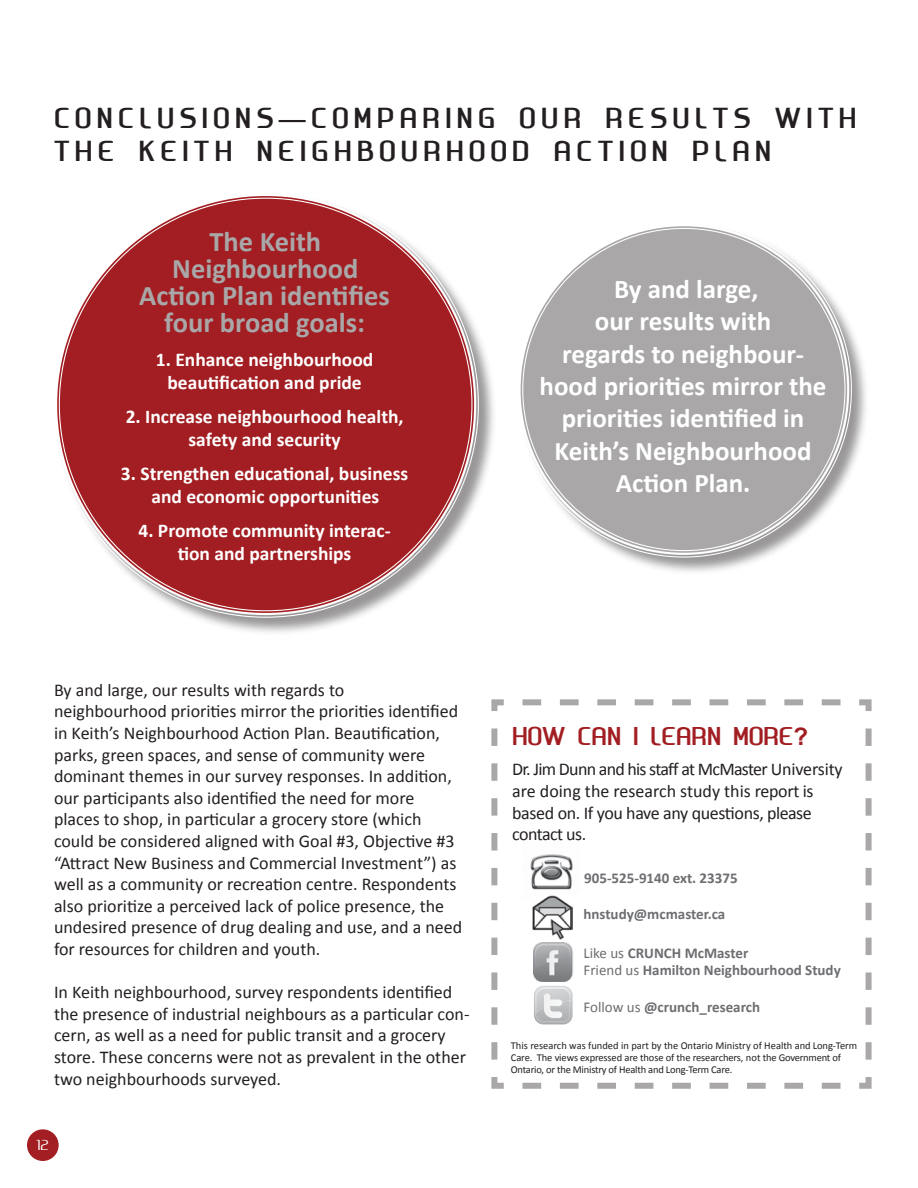
<style>
.page{position:relative;width:918px;height:1188px;background:#fff}
.page>*{position:absolute;margin:0;border:0;box-sizing:border-box;transform-origin:0 0}
.t1{font:700 28.5px/27px "Calibri";color:#a9a7a8;text-align:center}
.t2{font:700 27px/32.4px "Calibri";color:#fff;text-align:center}
.t3{font:27px/32.4px "Ageonebold";letter-spacing:.2em;color:#231f20}
.t4{font:24px "Ageonebold";color:#a21e22}
.t5{font:700 19.5px/22.5px "Calibri";color:#fff;text-align:center}
.t6{font:18px/21.6px "Calibri";color:#231f20}
.t7{font:18px/21.6px "Calibri";letter-spacing:-.02em;color:#231f20}
.t8{font:700 15px/16.5px "Calibri";color:#6d6e71}
.t9{font:13.5px "Ageone";color:#fff}
.t10{font:10.5px/12px "Calibri";letter-spacing:-.01em;color:#231f20}
.s1{font-family:"Arial"}
.s2{font-family:"Arial";font-weight:700}
.s3{font-weight:400}
</style>
<div class="page">
<div style="left:27px;top:1129px;width:32px;height:32px;background:#a21e22;border-radius:50%"></div>
<div style="left:55px;top:194px;width:442px;height:442px;background:#231f20;opacity:.47"></div>
<div style="left:56px;top:195px;width:419px;height:419px;background:#a21e22;border-radius:50%"></div>
<div style="left:519px;top:224px;width:352px;height:352px;background:#231f20;opacity:.47"></div>
<div style="left:520px;top:225px;width:328px;height:329px;background:#a9a7a8;border-radius:50%"></div>
<svg style="left:491px;top:699px;width:381px;height:390px"></svg>
<img style="left:522px;top:841px;width:58px;height:58px">
<img style="left:533px;top:896px;width:39px;height:44px">
<img style="left:534px;top:943px;width:40px;height:38px">
<svg style="left:534px;top:986px;width:39px;height:38px"></svg>
<img style="left:536px;top:1013px;width:35px;height:10px">
<img style="left:536px;top:987px;width:35px;height:26px">
<h2 class="t3" style="left:54px;top:105px;width:804px">CONCLUSIONS<span class="s1">—</span>COMPARING OUR RESULTS WITH<br>THE KEITH NEIGHBOURHOOD ACTION PLAN</h2>
<h1 class="t1" style="left:139px;top:227px;width:252px">The Keith<br>Neighbourhood<br>Action Plan identifies four broad goals:</h1>
<p class="t5" style="left:156px;top:348px;width:219px">1. Enhance neighbourhood beautification and pride</p>
<p class="t5" style="left:126px;top:405px;width:279px">2. Increase neighbourhood health, safety and security</p>
<p class="t5" style="left:121px;top:462px;width:289px">3. Strengthen educational, business and economic opportunities</p>
<p class="t5" style="left:138px;top:519px;width:254px">4. Promote community interac&shy;tion and partnerships</p>
<h2 class="t2" style="left:540px;top:271px;width:288px">By and large,<br>our results with<br>regards to neighbour&shy;hood priorities mirror the priorities identified in<br>Keith’s Neighbourhood<br>Action Plan.</h2>
<p class="t6" style="left:54px;top:678px;width:410px">By and large, our results with regards to<br>neighbourhood priorities mirror the priorities identified in Keith’s Neighbourhood Action Plan. Beautification, parks, green spaces, and sense of community were dominant themes in our survey responses. In addition, our participants also identified the need for more places to shop, in particular a grocery store (which could be considered aligned with Goal #3, Objective #3 “Attract New Business and Commercial Investment”) as well as a community or recreation centre. Respondents also prioritize a perceived lack of police presence, the undesired presence of drug dealing and use, and a need for resources for children and youth.</p>
<p class="t6" style="left:54px;top:981px;width:417px">In Keith neighbourhood, survey respondents identified the presence of industrial neighbours as a particular con&shy;cern, as well as a need for public transit and a grocery store. These concerns were not as prevalent in the other two neighbourhoods surveyed.</p>
<p class="t9" style="left:36px;top:1139px;width:14px">12</p>
<h3 class="t4" style="left:512px;top:727px;width:297px">HOW CAN I LEARN MORE<span class="s2">?</span></h3>
<p class="t7" style="left:512px;top:758px;width:332px">Dr. Jim Dunn and his staff at McMaster University are doing the research study this report is based on. If you have any questions, please contact us.</p>
<p class="t8" style="left:584px;top:869px;width:155px">905-525-9140 ext. 23375</p>
<p class="t8" style="left:583px;top:905px;width:143px">hnstudy@mcmaster.ca</p>
<p class="t8" style="left:584px;top:944px;width:259px"><span class="s3">Like us</span> CRUNCH McMaster<br><span class="s3">Friend us</span> Hamilton Neighbourhood Study</p>
<p class="t8" style="left:584px;top:998px;width:178px"><span class="s3">Follow us</span> @crunch_research</p>
<p class="t10" style="left:511px;top:1039px;width:348px">This research was funded in part by the Ontario Ministry of Health and Long-Term<br>Care. The views expressed are those of the researchers, not the Government of<br>Ontario, or the Ministry of Health and Long-Term Care.</p>
</div>
